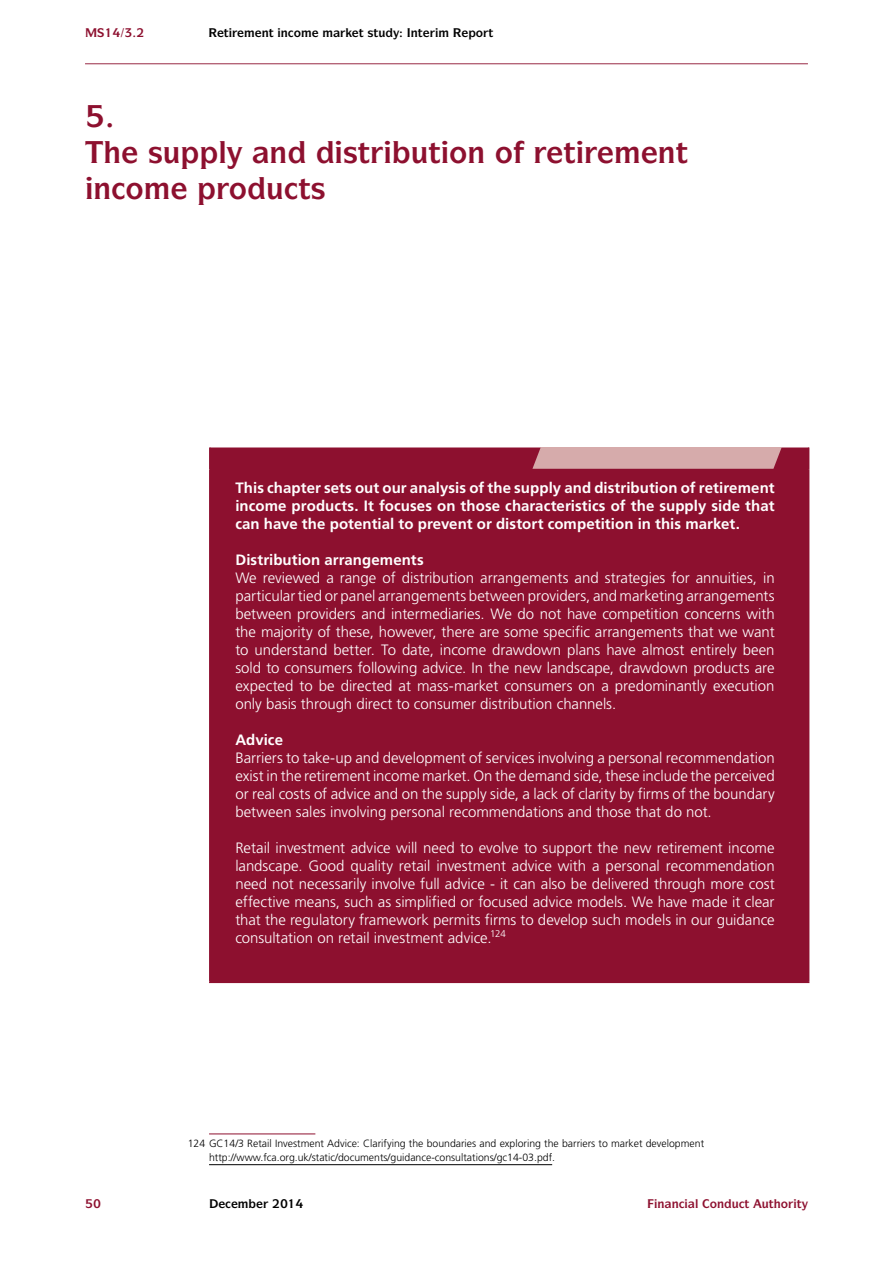
<style>
.page{position:relative;width:893px;height:1263px;background:#fff}
.page>*{position:absolute;margin:0;border:0;box-sizing:border-box;transform-origin:0 0}
.t1{font:700 30px "ITC Symbol Std";color:#8d102f}
.t2{font:300 15px/18px "Frutiger LT Std";color:#fff;text-align:justify}
.t3{font:700 15px/18px "Frutiger LT Std";letter-spacing:.005em;color:#fff;text-align:justify}
.t4{font:700 12px "ITC Symbol Std";color:#8d102f}
.t5{font:700 12px "ITC Symbol Std";color:#000}
.t6{font:300 10.5px/13.5px "Frutiger LT Std";color:#000}
</style>
<div class="page">
<hr style="left:85px;top:63px;width:723px;height:1px;background:#8d102f">
<div style="left:211px;top:447px;width:597px;height:534px;background:#8d102f"></div>
<hr style="left:209px;top:447px;width:2px;height:22px;background:#8d102f">
<svg style="left:808px;top:447px;width:1px;height:22px"></svg>
<hr style="left:209px;top:469px;width:2px;height:512px;background:#8d102f">
<hr style="left:808px;top:469px;width:1px;height:512px;background:#8d102f">
<hr style="left:209px;top:981px;width:600px;height:2px;background:#8d102f">
<svg style="left:532px;top:447px;width:250px;height:22px;background:#d2a4a5"></svg>
<hr style="left:209px;top:1133px;width:106px;height:1px;background:#8d102f">
<hr style="left:209px;top:1164px;width:343px;height:1px;background:#000">
<p class="t5" style="left:262px;top:24px;width:41px">■▼ ■ □</p>
<p class="t5" style="left:359px;top:24px;width:28px">▼ ▲▼◆</p>
<h1 class="t1" style="left:229px;top:169px;width:137px">□◆▼▲ <sup>✔</sup></h1>
<h1 class="t1" style="left:411px;top:133px;width:104px">◆▼ □■ □</h1>
<p class="t3" style="left:235px;top:479px;width:541px">This chapter sets out our analysis of the supply and distribution of retirement income products. It focuses on those characteristics of the supply side that can have the potential to prevent or distort competition in this market.</p>
<p class="t3" style="left:235px;top:551px;width:190px">Distribution arrangements</p>
<p class="t2" style="left:235px;top:569px;width:541px">We reviewed a range of distribution arrangements and strategies for annuities, in particular tied or panel arrangements between providers, and marketing arrangements between providers and intermediaries. We do not have competition concerns with the majority of these, however, there are some specific arrangements that we want to understand better. To date, income drawdown plans have almost entirely been sold to consumers following advice. In the new landscape, drawdown products are expected to be directed at mass-market consumers on a predominantly execution only basis through direct to consumer distribution channels.</p>
<p class="t3" style="left:235px;top:731px;width:49px">Advice</p>
<p class="t2" style="left:235px;top:749px;width:541px">Barriers to take-up and development of services involving a personal recommendation exist in the retirement income market. On the demand side, these include the perceived or real costs of advice and on the supply side, a lack of clarity by firms of the boundary between sales involving personal recommendations and those that do not.</p>
<p class="t2" style="left:235px;top:839px;width:541px">Retail investment advice will need to evolve to support the new retirement income landscape. Good quality retail investment advice with a personal recommendation need not necessarily involve full advice - it can also be delivered through more cost effective means, such as simplified or focused advice models. We have made it clear that the regulatory framework permits firms to develop such models in our guidance consultation on retail investment advice.<sup>124</sup></p>
<p class="t6" style="left:209px;top:1137px;width:497px;text-indent:-21px">124 GC14/3 Retail Investment Advice: Clarifying the boundaries and exploring the barriers to market development http://www.fca.org.uk/static/documents/guidance-consultations/gc14-03.pdf.</p>
<p class="t4" style="left:695px;top:1196px;width:108px">● □■◆▼ ◆▼□ ▼</p>
</div>
